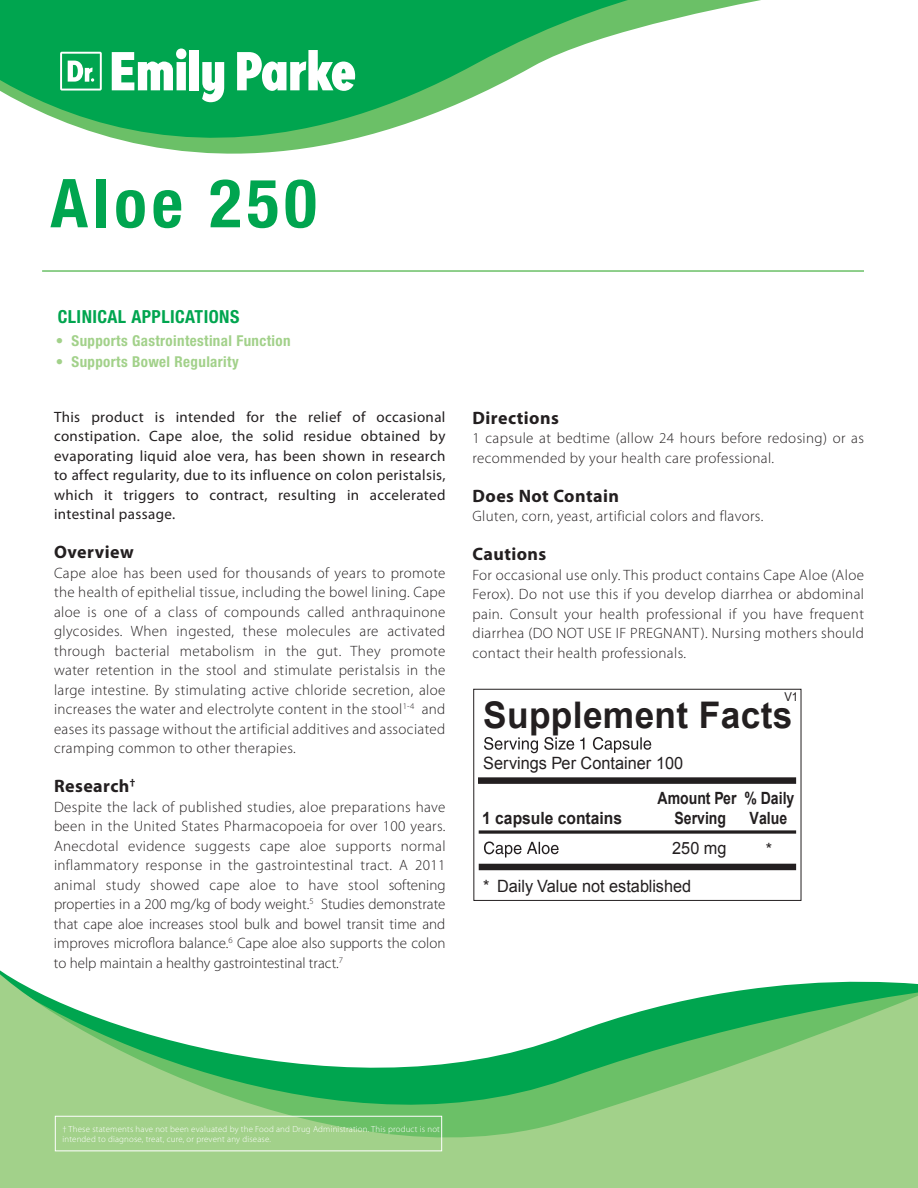
<style>
.page{position:relative;width:918px;height:1188px;background:#fff}
.page>*{position:absolute;margin:0;border:0;box-sizing:border-box;transform-origin:0 0}
.t1{font:700 condensed 67.5px "Helvetica Neue LT Pro";letter-spacing:.075em;color:#00a54f}
.t2{font:700 36.75px "Arial";letter-spacing:.01em;color:#231f20;scale:.96 1}
.t3{font:700 18px "Myriad Pro";letter-spacing:.025em;color:#231f20}
.t4{font:700 condensed 18px "Helvetica Neue LT Pro";letter-spacing:.025em;color:#00a54f}
.t5{font:16.95px "Arial";color:#231f20;scale:.96 1}
.t6{font:700 16.8px "Arial";color:#231f20;scale:.83 1}
.t7{font:700 16.8px "Arial";color:#231f20;scale:.93 1}
.t8{font:300 15px/19.5px "Myriad Pro";letter-spacing:.025em;color:#231f20;text-align:justify}
.t9{font:15px/19.5px "Myriad Pro";letter-spacing:.025em;color:#231f20;text-align:justify}
.t10{font:700 condensed 15px "Helvetica Neue LT Pro";letter-spacing:.025em;color:#a2d18a}
.t11{font:12.15px "Arial";color:#231f20;scale:.93 1}
.t12{font:300 8.85px/10.6px "Myriad Pro";letter-spacing:.02em;color:#fff}
</style>
<div class="page">
<svg style="left:0;top:970px;width:918px;height:218px;fill:#a2d18a"></svg>
<svg style="left:0;top:0;width:680px;height:154px;fill:#00a54f"></svg>
<svg style="left:112px;top:49px;width:74px;height:41px"></svg>
<div style="left:190px;top:50px;width:9px;height:40px;background:#fff"></div>
<svg style="left:202px;top:62px;width:22px;height:40px"></svg>
<svg style="left:237px;top:50px;width:118px;height:41px"></svg>
<svg style="left:60px;top:52px;width:42px;height:39px"></svg>
<div style="left:55px;top:1116px;width:387px;height:35px;border:1px solid #fff"></div>
<hr style="left:42px;top:270px;width:822px;height:2px;background:#6bc067">
<div style="left:473px;top:689px;width:328px;height:212px;border:1px solid #231f20"></div>
<svg style="left:484px;top:737px;width:167px;height:16px"></svg>
<svg style="left:484px;top:841px;width:75px;height:16px"></svg>
<div style="left:478px;top:777px;width:318px;height:7px;background:#231f20"></div>
<svg style="left:479px;top:830px;width:317px;height:4px"></svg>
<div style="left:479px;top:864px;width:317px;height:6px;background:#231f20"></div>
<h1 class="t1" style="left:50px;top:162px;width:268px">Aloe 250</h1>
<p class="t4" style="left:58px;top:306px;width:183px">CLINICAL APPLICATIONS</p>
<p class="t10" style="left:56px;top:332px;width:236px">• Supports Gastrointestinal Function</p>
<p class="t10" style="left:56px;top:353px;width:185px">• Supports Bowel Regularity</p>
<p class="t9" style="left:54px;top:407px;width:393px">This product is intended for the relief of occasional constipation. Cape aloe, the solid residue obtained by evaporating liquid aloe vera, has been shown in research to affect regularity, due to its influence on colon peristalsis, which it triggers to contract, resulting in accelerated intestinal passage.</p>
<p class="t3" style="left:54px;top:540px;width:81px">Overview</p>
<p class="t8" style="left:54px;top:563px;width:393px">Cape aloe has been used for thousands of years to promote the health of epithelial tissue, including the bowel lining. Cape aloe is one of a class of compounds called anthraquinone glycosides. When ingested, these molecules are activated through bacterial metabolism in the gut. They promote water retention in the stool and stimulate peristalsis in the large intestine. By stimulating active chloride secretion, aloe increases the water and electrolyte content in the stool<sup>1-4</sup> and eases its passage without the artificial additives and associated cramping common to other therapies.</p>
<p class="t3" style="left:54px;top:774px;width:83px">Research<sup>†</sup></p>
<p class="t8" style="left:54px;top:797px;width:393px">Despite the lack of published studies, aloe preparations have been in the United States Pharmacopoeia for over 100 years.<br>Anecdotal evidence suggests cape aloe supports normal inflammatory response in the gastrointestinal tract. A 2011 animal study showed cape aloe to have stool softening properties in a 200 mg/kg of body weight.<sup>5</sup> Studies demonstrate that cape aloe increases stool bulk and bowel transit time and improves microflora balance.<sup>6</sup> Cape aloe also supports the colon to help maintain a healthy gastrointestinal tract.<sup>7</sup></p>
<p class="t3" style="left:472px;top:406px;width:88px">Directions</p>
<p class="t8" style="left:472px;top:429px;width:393px">1 capsule at bedtime (allow 24 hours before redosing) or as recommended by your health care professional.</p>
<p class="t3" style="left:472px;top:484px;width:148px">Does Not Contain</p>
<p class="t8" style="left:472px;top:507px;width:292px">Gluten, corn, yeast, artificial colors and flavors.</p>
<p class="t3" style="left:472px;top:543px;width:75px">Cautions</p>
<p class="t8" style="left:472px;top:565px;width:393px">For occasional use only. This product contains Cape Aloe (Aloe Ferox). Do not use this if you develop diarrhea or abdominal pain. Consult your health professional if you have frequent diarrhea (DO NOT USE IF PREGNANT). Nursing mothers should contact their health professionals.</p>
<p class="t11" style="left:784px;top:689px;width:16px">V1</p>
<h2 class="t2" style="left:483px;top:690px;width:324px">Supplement Facts</h2>
<p class="t5" style="left:483px;top:752px;width:210px">Servings Per Container 100</p>
<p class="t6" style="left:658px;top:787px;width:166px">Amount Per % Daily</p>
<p class="t7" style="left:482px;top:807px;width:152px">1 capsule contains</p>
<p class="t6" style="left:675px;top:807px;width:64px">Serving</p>
<p class="t6" style="left:750px;top:807px;width:47px">Value</p>
<p class="t5" style="left:672px;top:837px;width:58px">250 mg</p>
<p class="t5" style="left:766px;top:838px;width:8px">*</p>
<p class="t5" style="left:483px;top:875px;width:218px">* Daily Value not established</p>
<p class="t12" style="left:62px;top:1123px;width:379px">† These statements have not been evaluated by the Food and Drug Administration. This product is not intended to diagnose, treat, cure, or prevent any disease.</p>
</div>
